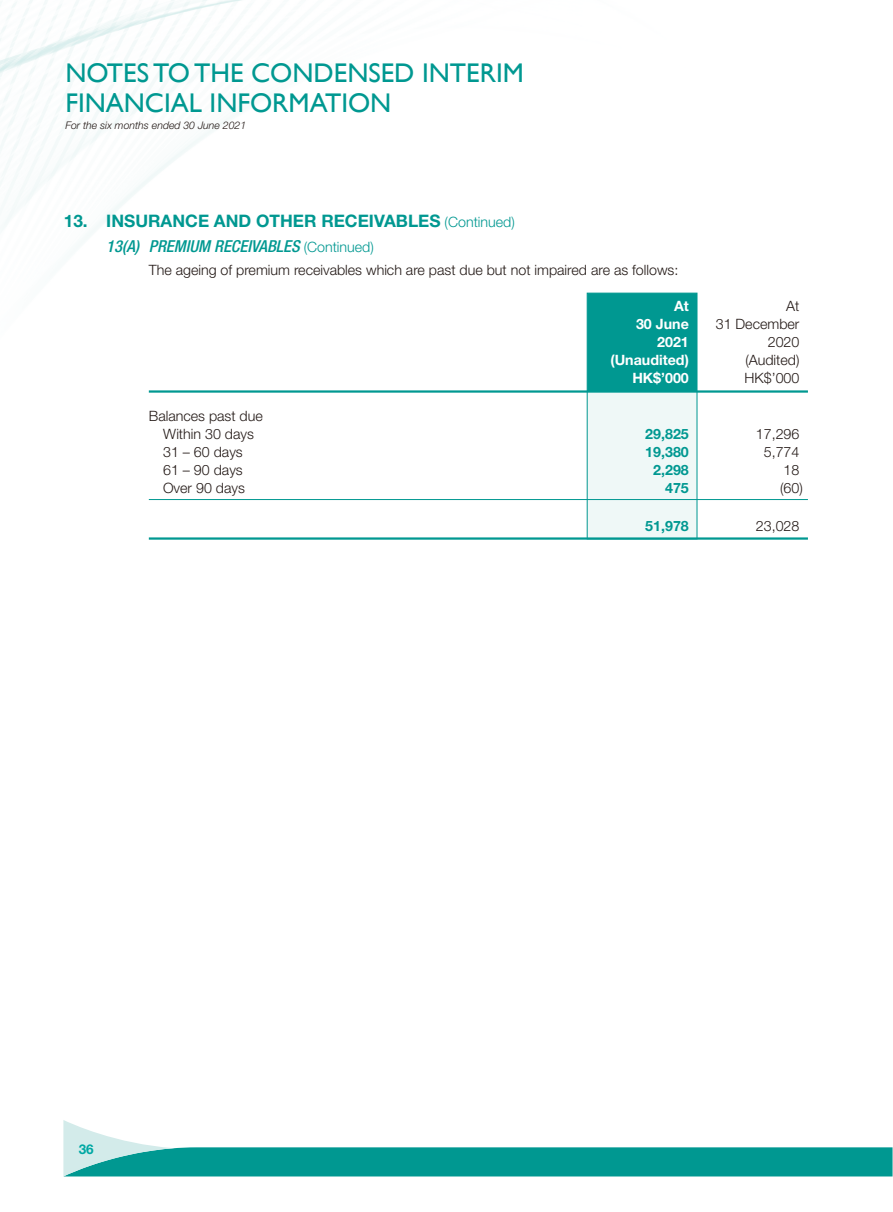
<style>
.page{position:relative;width:893px;height:1212px;background:#fff}
.page>*{position:absolute;margin:0;border:0;box-sizing:border-box;transform-origin:0 0}
.t1{font:27px/30px "Gill Sans";color:#009891}
.Subhead_1{font:700 17.25px "Helvetica Neue LT Std";color:#009891}
.Subhead_2{font:italic 500 condensed 16.5px "Helvetica Neue LT Std";color:#009891}
.Table_2_Colume{font:300 14.25px "Helvetica Neue LT Std";color:#231916}
.Body_Text{font:300 14.25px "Helvetica Neue LT Std";color:#231916}
.Table_2_Colume-2{font:700 14.25px "Helvetica Neue LT Std";color:#fff}
.Table_2_Colume-3{font:700 14.25px "Helvetica Neue LT Std";color:#009891}
.t2{font:700 13.5px "Helvetica Neue LT Std";color:#00a8a4}
.t3{font:italic 300 10.5px "Helvetica Neue LT Std";color:#231916}
.s1{font-weight:300;font-size:14.25px}
.s2{font-weight:300;font-style:normal;font-stretch:normal;font-size:14.25px}
</style>
<div class="page">
<img style="left:0;top:0;width:698px;height:442px">
<svg style="left:63px;top:1120px;width:829px;height:56px"></svg>
<div style="left:587px;top:391px;width:110px;height:148px;background:#eff8f7"></div>
<div style="left:587px;top:293px;width:110px;height:98px;background:#009891;border:1px solid #009891"></div>
<hr style="left:149px;top:390px;width:659px;height:3px;background:#009891">
<hr style="left:149px;top:499px;width:659px;height:1px;background:#009891">
<hr style="left:149px;top:537px;width:659px;height:3px;background:#009891">
<h1 class="t1" style="left:65px;top:58px;width:460px">NOTES TO THE CONDENSED INTERIM<br>FINANCIAL INFORMATION</h1>
<p class="t3" style="left:65px;top:118px;width:182px">For the six months ended 30 June 2021</p>
<p class="Subhead_1" style="left:64px;top:210px;width:453px">13. INSURANCE AND OTHER RECEIVABLES <span class="s1">(Continued)</span></p>
<p class="Subhead_2" style="left:106px;top:236px;width:269px">13(A) PREMIUM RECEIVABLES <span class="s2">(Continued)</span></p>
<p class="Body_Text" style="left:149px;top:262px;width:531px">The ageing of premium receivables which are past due but not impaired are as follows:</p>
<p class="Table_2_Colume-2" style="left:674px;top:298px;width:16px">At</p>
<p class="Table_2_Colume" style="left:786px;top:298px;width:15px">At</p>
<p class="Table_2_Colume-2" style="left:636px;top:316px;width:54px">30 June</p>
<p class="Table_2_Colume" style="left:716px;top:316px;width:85px">31 December</p>
<p class="Table_2_Colume-2" style="left:657px;top:334px;width:33px">2021</p>
<p class="Table_2_Colume" style="left:768px;top:334px;width:33px">2020</p>
<p class="Table_2_Colume-2" style="left:610px;top:352px;width:80px">(Unaudited)</p>
<p class="Table_2_Colume" style="left:745px;top:352px;width:56px">(Audited)</p>
<p class="Table_2_Colume-2" style="left:632px;top:370px;width:58px">HK$’000</p>
<p class="Table_2_Colume" style="left:744px;top:370px;width:56px">HK$’000</p>
<p class="Table_2_Colume" style="left:149px;top:407px;width:116px">Balances past due</p>
<p class="Table_2_Colume" style="left:163px;top:425px;width:92px">Within 30 days</p>
<p class="Table_2_Colume-3" style="left:645px;top:425px;width:45px">29,825</p>
<p class="Table_2_Colume" style="left:756px;top:425px;width:45px">17,296</p>
<p class="Table_2_Colume" style="left:163px;top:443px;width:81px">31 – 60 days</p>
<p class="Table_2_Colume-3" style="left:645px;top:443px;width:45px">19,380</p>
<p class="Table_2_Colume" style="left:764px;top:443px;width:37px">5,774</p>
<p class="Table_2_Colume" style="left:163px;top:461px;width:81px">61 – 90 days</p>
<p class="Table_2_Colume-3" style="left:653px;top:461px;width:37px">2,298</p>
<p class="Table_2_Colume" style="left:784px;top:461px;width:17px">18</p>
<p class="Table_2_Colume" style="left:163px;top:479px;width:83px">Over 90 days</p>
<p class="Table_2_Colume-3" style="left:665px;top:479px;width:25px">475</p>
<p class="Table_2_Colume" style="left:780px;top:479px;width:24px">(60)</p>
<p class="Table_2_Colume-3" style="left:645px;top:517px;width:45px">51,978</p>
<p class="Table_2_Colume" style="left:756px;top:517px;width:45px">23,028</p>
<p class="t2" style="left:79px;top:1141px;width:17px">36</p>
</div>
